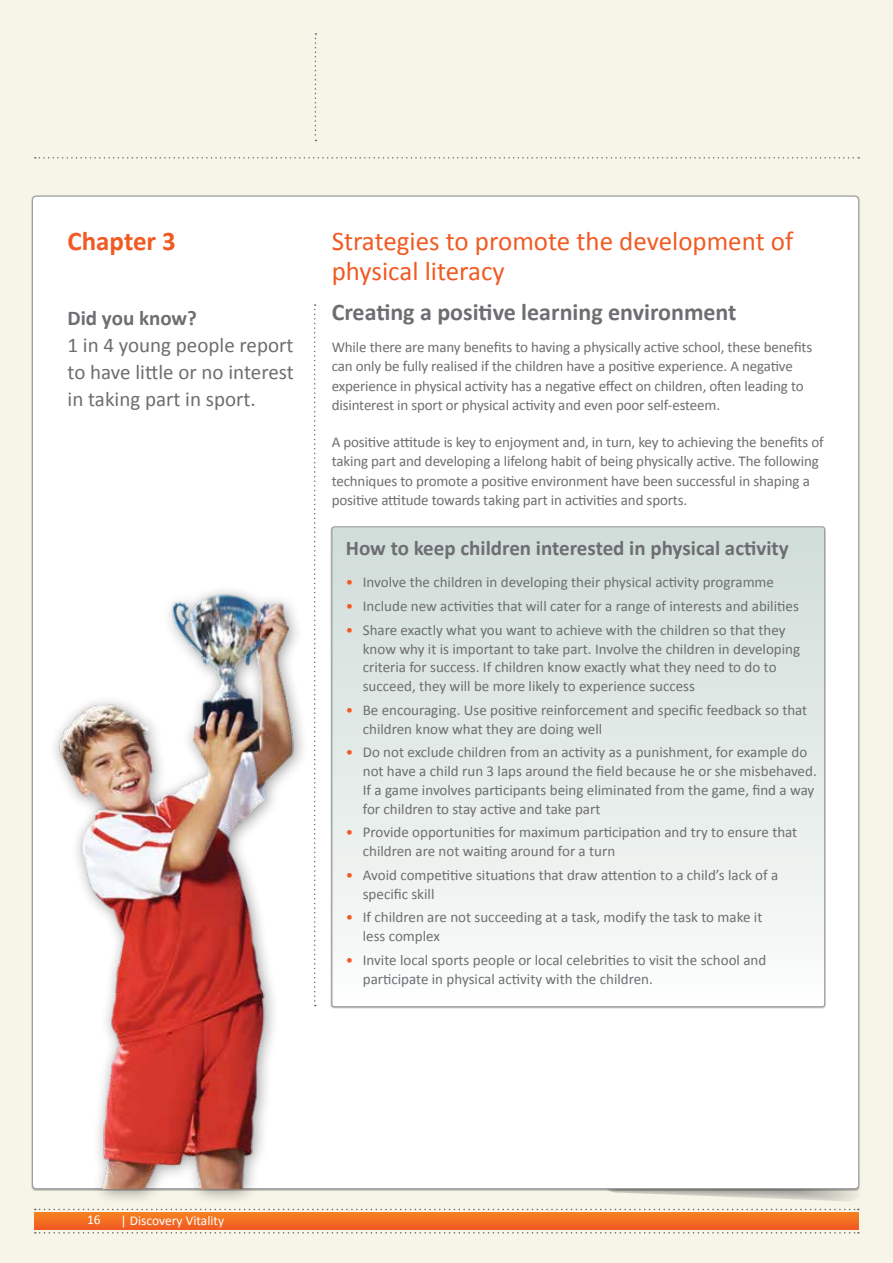
<style>
.page{position:relative;width:893px;height:1263px;background:#f7f5e8}
.page>*{position:absolute;margin:0;border:0;box-sizing:border-box;transform-origin:0 0}
.t1{font:27px/30px "Calibri";color:#f15a22}
.t2{font:700 27px "Calibri";color:#f15a22}
.t3{font:700 24px "Calibri";color:#6d6e71}
.t4{font:21px/27px "Calibri";color:#6d6e71;text-align:justify}
.t5{font:700 21px "Calibri";color:#6d6e71}
.t6{font:15px/18.8px "Calibri";color:#6d6e71}
.t7{font:13.5px "Calibri";color:#fff}
.s1{color:#f15a22}
</style>
<div class="page">
<svg style="left:35px;top:157px;width:824px;height:2px"></svg>
<svg style="left:315px;top:33px;width:1px;height:108px"></svg>
<svg style="left:35px;top:1232px;width:824px;height:1px"></svg>
<svg style="left:35px;top:1209px;width:824px;height:1px"></svg>
<svg style="left:34px;top:1212px;width:825px;height:17px;background:#f36e21"></svg>
<div style="left:32px;top:196px;width:827px;height:993px;background:#fff;border-radius:4px"></div>
<svg style="left:314px;top:304px;width:2px;height:702px"></svg>
<svg style="left:332px;top:527px;width:493px;height:480px"></svg>
<div style="left:48px;top:584px;width:261px;height:621px;background:#000;opacity:.4"></div>
<img style="left:31px;top:563px;width:278px;height:625px">
<h1 class="t2" style="left:68px;top:224px;width:110px">Chapter 3</h1>
<h3 class="t5" style="left:68px;top:304px;width:131px">Did you know?</h3>
<h3 class="t4" style="left:68px;top:331px;width:228px">1 in 4 young people report to have little or no interest in taking part in sport.</h3>
<h1 class="t1" style="left:332px;top:226px;width:463px">Strategies to promote the development of physical literacy</h1>
<h2 class="t3" style="left:332px;top:296px;width:406px">Creating a positive learning environment</h2>
<p class="t6" style="left:332px;top:337px;width:482px;line-height:19.5px">While there are many benefits to having a physically active school, these benefits can only be fully realised if the children have a positive experience. A negative experience in physical activity has a negative effect on children, often leading to disinterest in sport or physical activity and even poor self-esteem.</p>
<p class="t6" style="left:332px;top:432px;width:494px;line-height:19.5px">A positive attitude is key to enjoyment and, in turn, key to achieving the benefits of taking part and developing a lifelong habit of being physically active. The following techniques to promote a positive environment have been successful in shaping a positive attitude towards taking part in activities and sports.</p>
<h3 class="t5" style="left:346px;top:535px;width:444px">How to keep children interested in physical activity</h3>
<p class="t6" style="left:346px;top:573px;width:430px"><span class="s1">•</span> Involve the children in developing their physical activity programme</p>
<p class="t6" style="left:346px;top:597px;width:455px"><span class="s1">•</span> Include new activities that will cater for a range of interests and abilities</p>
<p class="t6" style="left:363px;top:620px;width:439px;text-indent:-17px"><span class="s1">•</span> Share exactly what you want to achieve with the children so that they know why it is important to take part. Involve the children in developing criteria for success. If children know exactly what they need to do to succeed, they will be more likely to experience success</p>
<p class="t6" style="left:363px;top:700px;width:446px;text-indent:-17px"><span class="s1">•</span> Be encouraging. Use positive reinforcement and specific feedback so that children know what they are doing well</p>
<p class="t6" style="left:363px;top:743px;width:455px;text-indent:-17px"><span class="s1">•</span> Do not exclude children from an activity as a punishment, for example do not have a child run 3 laps around the field because he or she misbehaved.<br>If a game involves participants being eliminated from the game, find a way for children to stay active and take part</p>
<p class="t6" style="left:363px;top:823px;width:436px;text-indent:-17px"><span class="s1">•</span> Provide opportunities for maximum participation and try to ensure that children are not waiting around for a turn</p>
<p class="t6" style="left:363px;top:865px;width:417px;text-indent:-17px"><span class="s1">•</span> Avoid competitive situations that draw attention to a child’s lack of a specific skill</p>
<p class="t6" style="left:363px;top:908px;width:401px;text-indent:-17px"><span class="s1">•</span> If children are not succeeding at a task, modify the task to make it less complex</p>
<p class="t6" style="left:363px;top:950px;width:405px;text-indent:-17px"><span class="s1">•</span> Invite local sports people or local celebrities to visit the school and participate in physical activity with the children.</p>
<p class="t7" style="left:87px;top:1211px;width:15px">16</p>
<p class="t7" style="left:121px;top:1212px;width:105px">| Discovery Vitality</p>
</div>
